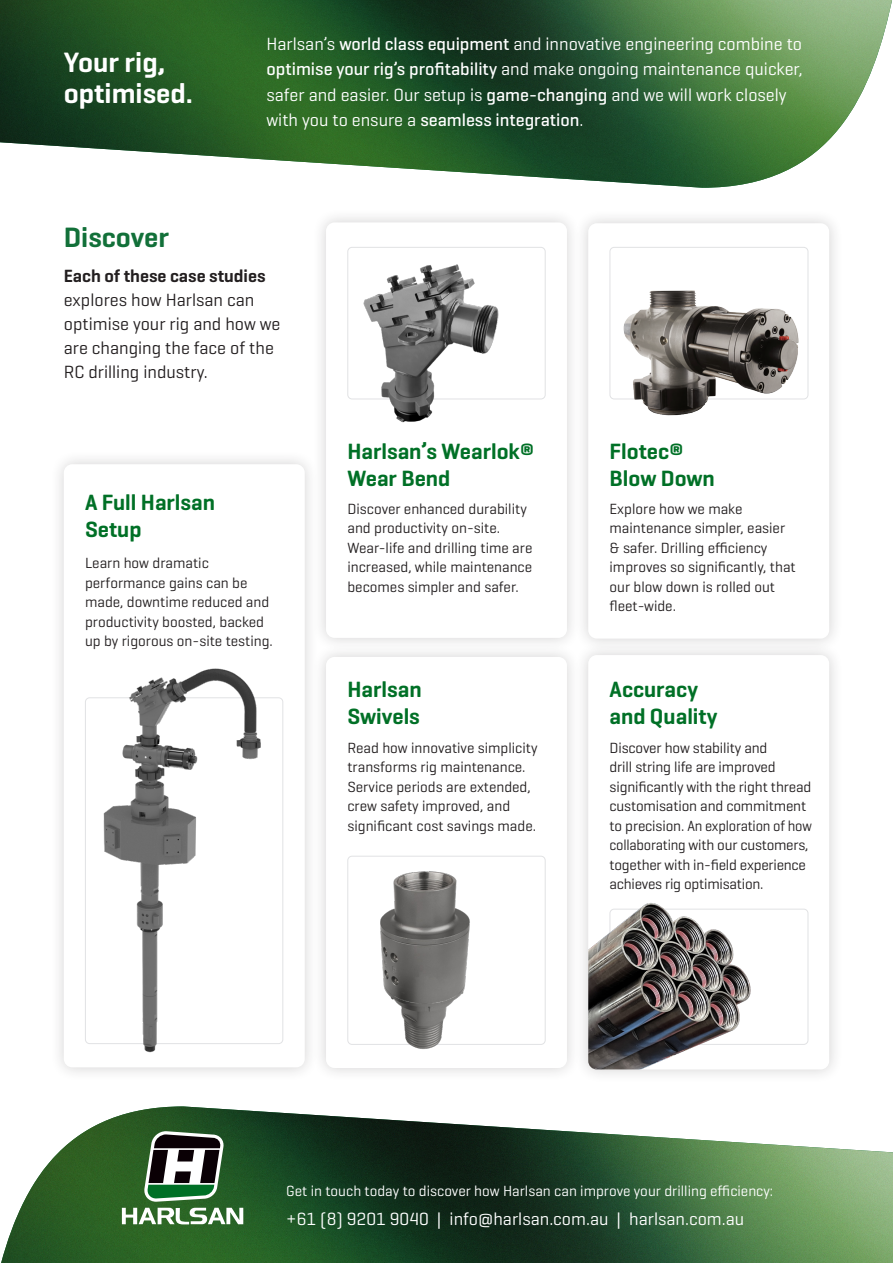
<style>
.page{position:relative;width:893px;height:1263px;background:#fff}
.page>*{position:absolute;margin:0;border:0;box-sizing:border-box;transform-origin:0 0}
.t1{font:600 28.5px/31.5px "Geogrotesque";color:#fff}
.t2{font:600 28.5px "Geogrotesque";color:#127039}
.H4{font:600 22.5px/27px "Geogrotesque";color:#007026}
.Body{font:18px/25.5px "Geogrotesque";color:#fff}
.Body-2{font:18px/24px "Geogrotesque";color:#231f20}
.Body-3{font:15px/19.5px "Geogrotesque";color:#231f20}
.Body-4{font:15px "Geogrotesque";color:#fff}
.s1{font-weight:500}
.s2{font-weight:600}
</style>
<div class="page">
<div style="left:574px;top:641px;width:269px;height:442px;background:#f4f4f4"></div>
<div style="left:588px;top:655px;width:241px;height:414px;background:#fff;border-radius:9px"></div>
<div style="left:312px;top:643px;width:269px;height:439px;background:#f6f6f6"></div>
<div style="left:326px;top:657px;width:241px;height:411px;background:#fff;border-radius:9px"></div>
<div style="left:49px;top:450px;width:270px;height:632px;background:#f8f7f8"></div>
<div style="left:64px;top:464px;width:241px;height:603px;background:#fff;border-radius:9px"></div>
<div style="left:574px;top:209px;width:269px;height:444px;background:#f4f4f4"></div>
<div style="left:588px;top:223px;width:241px;height:416px;background:#fff;border-radius:9px"></div>
<div style="left:312px;top:208px;width:269px;height:444px;background:#231f20;opacity:.2"></div>
<div style="left:326px;top:222px;width:241px;height:416px;background:#fff;border-radius:9px"></div>
<div style="left:347px;top:247px;width:199px;height:152px;border:1px solid #e1e2e4;border-radius:4px"></div>
<div style="left:347px;top:856px;width:199px;height:189px;border:1px solid #e1e2e4;border-radius:4px"></div>
<div style="left:85px;top:697px;width:198px;height:347px;border:1px solid #e1e2e4;border-radius:4px"></div>
<div style="left:610px;top:247px;width:198px;height:152px;border:1px solid #e1e2e4;border-radius:4px"></div>
<img style="left:0;top:0;width:892px;height:188px">
<img style="left:1px;top:1106px;width:892px;height:157px">
<svg style="left:122px;top:1208px;width:121px;height:16px"></svg>
<svg style="left:144px;top:1131px;width:80px;height:71px"></svg>
<img style="left:363px;top:264px;width:137px;height:159px">
<img style="left:621px;top:290px;width:179px;height:126px">
<img style="left:378px;top:871px;width:94px;height:178px">
<img style="left:99px;top:668px;width:165px;height:385px">
<img style="left:588px;top:903px;width:165px;height:166px">
<p class="t1" style="left:64px;top:46px;width:131px">Your rig, optimised.</p>
<p class="Body" style="left:266px;top:30px;width:538px">Harlsan’s <span class="s1">world class equipment</span> and innovative engineering combine to <span class="s1">optimise your rig’s profitability</span> and make ongoing maintenance quicker, safer and easier. Our setup is <span class="s1">game-changing</span> and we will work closely with you to ensure a <span class="s1">seamless integration</span>.</p>
<p class="t2" style="left:64px;top:220px;width:107px">Discover</p>
<p class="Body-2" style="left:64px;top:263px;width:218px"><span class="s2">Each of these case studies </span>explores how Harlsan can optimise your rig and how we are changing the face of the<br>RC drilling industry.</p>
<p class="H4" style="left:85px;top:489px;width:132px">A Full Harlsan<br>Setup</p>
<p class="Body-3" style="left:85px;top:553px;width:189px">Learn how dramatic performance gains can be made, downtime reduced and productivity boosted, backed up by rigorous on-site testing.</p>
<p class="H4" style="left:347px;top:437px;width:188px">Harlsan’s Wearlok®</p>
<p class="H4" style="left:347px;top:464px;width:105px">Wear Bend</p>
<p class="Body-3" style="left:347px;top:499px;width:186px">Discover enhanced durability and productivity on-site.<br>Wear-life and drilling time are increased, while maintenance becomes simpler and safer.</p>
<p class="H4" style="left:347px;top:675px;width:76px">Harlsan<br>Swivels</p>
<p class="Body-3" style="left:347px;top:737px;width:192px">Read how innovative simplicity transforms rig maintenance.<br>Service periods are extended, crew safety improved, and significant cost savings made.</p>
<p class="H4" style="left:610px;top:437px;width:107px">Flotec®<br>Blow Down</p>
<p class="Body-3" style="left:610px;top:499px;width:188px">Explore how we make maintenance simpler, easier &amp; safer. Drilling efficiency improves so significantly, that our blow down is rolled out fleet-wide.</p>
<p class="H4" style="left:610px;top:675px;width:109px">Accuracy and Quality</p>
<p class="Body-3" style="left:610px;top:737px;width:204px">Discover how stability and<br>drill string life are improved significantly with the right thread customisation and commitment to precision. An exploration of how collaborating with our customers, together with in-field experience achieves rig optimisation.</p>
<p class="Body-4" style="left:286px;top:1181px;width:488px">Get in touch today to discover how Harlsan can improve your drilling efficiency:</p>
<p class="Body" style="left:286px;top:1205px;width:459px">+61 (8) 9201 9040 | info@harlsan.com.au | harlsan.com.au</p>
</div>
